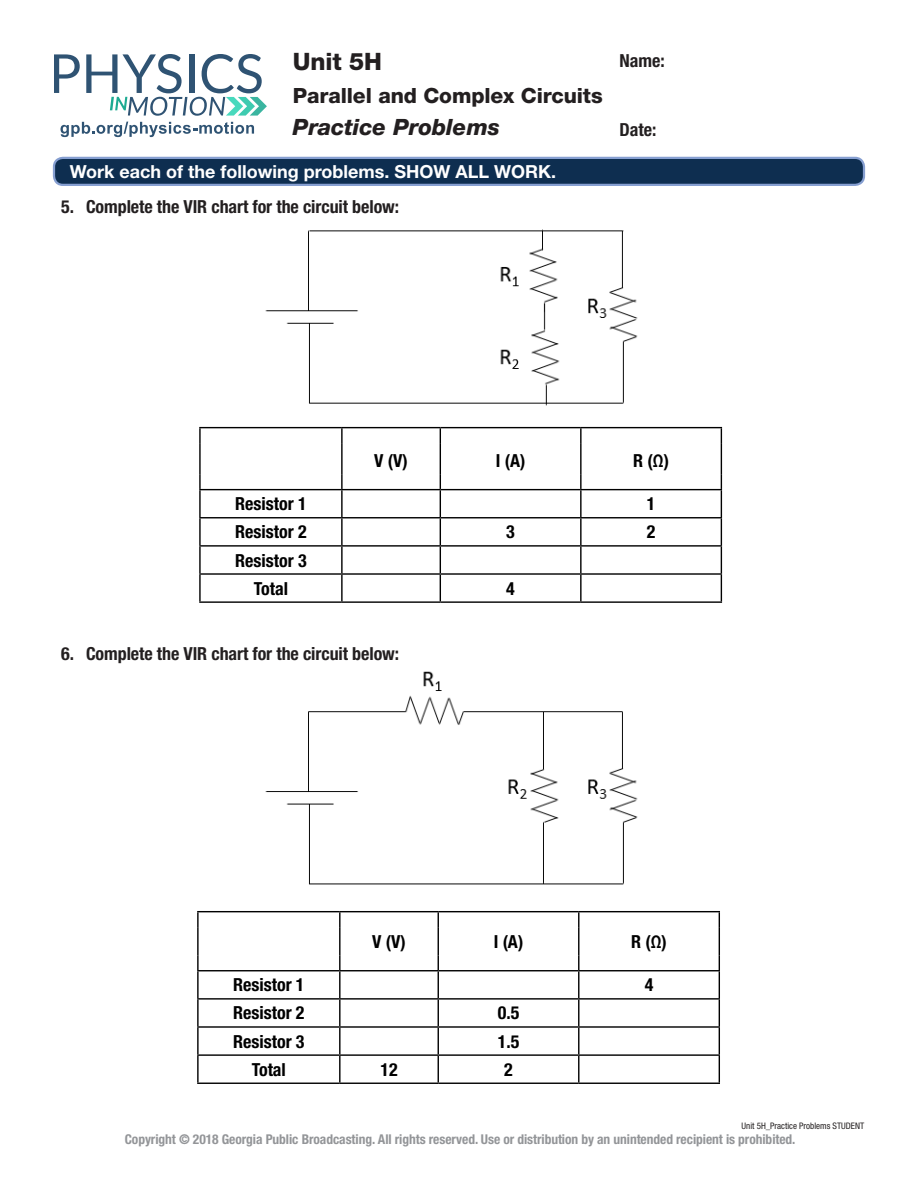
<style>
.page{position:relative;width:918px;height:1188px;background:#fff}
.page>*{position:absolute;margin:0;border:0;box-sizing:border-box;transform-origin:0 0}
.t1{font:800 24px "Helvetica Neue LT Std";letter-spacing:-.005em;color:#231f20}
.t2{font:italic 800 22.5px "Helvetica Neue LT Std";color:#231f20}
.t3{font:800 21px "Helvetica Neue LT Std";letter-spacing:-.005em;color:#231f20}
.Page_Titles_Heavy_Bo{font:700 condensed 18px "Helvetica Neue LT Std";color:#000}
.question_style{font:700 condensed 18px "Helvetica Neue LT Std";letter-spacing:-.005em;color:#231f20}
.Fillable_Blanks{font:700 18px "Helvetica Neue LT Std";color:#fff}
.t4{font:700 condensed 13.5px "Helvetica Neue LT Std";letter-spacing:-.005em;color:#939598}
.t5{font:condensed 9px "Helvetica Neue LT Std";color:#231f20}
</style>
<div class="page">
<svg style="left:54px;top:54px;width:26px;height:39px"></svg>
<svg style="left:86px;top:54px;width:181px;height:62px"></svg>
<svg style="left:61px;top:122px;width:193px;height:15px"></svg>
<img style="left:265px;top:671px;width:373px;height:214px">
<div style="left:54px;top:158px;width:810px;height:27px;background:#0e2e50;border-radius:9px"></div>
<div style="left:53px;top:157px;width:812px;height:29px;border:2px solid #869fd1;border-radius:9px"></div>
<img style="left:265px;top:229px;width:373px;height:177px">
<svg style="left:199px;top:428px;width:2px;height:15px"></svg>
<svg style="left:341px;top:428px;width:2px;height:15px"></svg>
<svg style="left:440px;top:428px;width:1px;height:15px"></svg>
<hr style="left:199px;top:427px;width:143px;height:1px;background:#000">
<hr style="left:342px;top:427px;width:98px;height:1px;background:#000">
<hr style="left:440px;top:427px;width:141px;height:1px;background:#000">
<hr style="left:581px;top:427px;width:141px;height:1px;background:#000">
<svg style="left:580px;top:428px;width:2px;height:15px"></svg>
<svg style="left:721px;top:428px;width:1px;height:15px"></svg>
<hr style="left:199px;top:443px;width:2px;height:31px;background:#000">
<hr style="left:341px;top:443px;width:2px;height:31px;background:#000">
<hr style="left:440px;top:443px;width:1px;height:31px;background:#000">
<hr style="left:580px;top:443px;width:2px;height:31px;background:#000">
<hr style="left:721px;top:443px;width:1px;height:31px;background:#000">
<svg style="left:199px;top:474px;width:2px;height:15px"></svg>
<svg style="left:341px;top:474px;width:2px;height:15px"></svg>
<svg style="left:580px;top:474px;width:2px;height:15px"></svg>
<hr style="left:199px;top:489px;width:143px;height:1px;background:#000">
<hr style="left:342px;top:489px;width:98px;height:1px;background:#000">
<hr style="left:440px;top:489px;width:141px;height:1px;background:#000">
<hr style="left:581px;top:489px;width:141px;height:1px;background:#000">
<hr style="left:199px;top:517px;width:143px;height:1px;background:#000">
<hr style="left:342px;top:517px;width:98px;height:1px;background:#000">
<hr style="left:440px;top:517px;width:141px;height:1px;background:#000">
<hr style="left:581px;top:517px;width:141px;height:1px;background:#000">
<hr style="left:199px;top:545px;width:143px;height:2px;background:#000">
<hr style="left:342px;top:545px;width:98px;height:2px;background:#000">
<hr style="left:440px;top:545px;width:141px;height:2px;background:#000">
<hr style="left:581px;top:545px;width:141px;height:2px;background:#000">
<hr style="left:199px;top:573px;width:143px;height:2px;background:#000">
<hr style="left:342px;top:573px;width:98px;height:2px;background:#000">
<hr style="left:440px;top:573px;width:141px;height:2px;background:#000">
<hr style="left:581px;top:573px;width:141px;height:2px;background:#000">
<hr style="left:199px;top:601px;width:143px;height:2px;background:#000">
<hr style="left:342px;top:601px;width:98px;height:2px;background:#000">
<hr style="left:440px;top:601px;width:141px;height:2px;background:#000">
<hr style="left:581px;top:601px;width:141px;height:2px;background:#000">
<hr style="left:199px;top:490px;width:2px;height:27px;background:#000">
<hr style="left:199px;top:518px;width:2px;height:27px;background:#000">
<hr style="left:199px;top:547px;width:2px;height:26px;background:#000">
<hr style="left:199px;top:575px;width:2px;height:26px;background:#000">
<hr style="left:341px;top:490px;width:2px;height:27px;background:#000">
<hr style="left:580px;top:490px;width:2px;height:27px;background:#000">
<hr style="left:341px;top:518px;width:2px;height:27px;background:#000">
<hr style="left:580px;top:518px;width:2px;height:27px;background:#000">
<hr style="left:341px;top:547px;width:2px;height:26px;background:#000">
<hr style="left:580px;top:547px;width:2px;height:26px;background:#000">
<hr style="left:341px;top:575px;width:2px;height:26px;background:#000">
<svg style="left:440px;top:474px;width:1px;height:127px"></svg>
<hr style="left:580px;top:575px;width:2px;height:26px;background:#000">
<svg style="left:721px;top:474px;width:1px;height:127px"></svg>
<svg style="left:197px;top:912px;width:2px;height:15px"></svg>
<svg style="left:339px;top:912px;width:2px;height:15px"></svg>
<hr style="left:197px;top:911px;width:143px;height:1px;background:#000">
<hr style="left:340px;top:911px;width:98px;height:1px;background:#000">
<hr style="left:438px;top:911px;width:141px;height:1px;background:#000">
<hr style="left:579px;top:911px;width:141px;height:1px;background:#000">
<hr style="left:197px;top:927px;width:2px;height:28px;background:#000">
<hr style="left:339px;top:927px;width:2px;height:28px;background:#000">
<svg style="left:197px;top:955px;width:2px;height:15px"></svg>
<svg style="left:339px;top:955px;width:2px;height:15px"></svg>
<hr style="left:197px;top:970px;width:143px;height:1px;background:#000">
<hr style="left:340px;top:970px;width:98px;height:1px;background:#000">
<hr style="left:438px;top:970px;width:141px;height:1px;background:#000">
<hr style="left:579px;top:970px;width:141px;height:1px;background:#000">
<hr style="left:197px;top:998px;width:143px;height:2px;background:#000">
<hr style="left:340px;top:998px;width:98px;height:2px;background:#000">
<hr style="left:438px;top:998px;width:141px;height:2px;background:#000">
<hr style="left:579px;top:998px;width:141px;height:2px;background:#000">
<hr style="left:197px;top:1026px;width:143px;height:2px;background:#000">
<hr style="left:340px;top:1026px;width:98px;height:2px;background:#000">
<hr style="left:438px;top:1026px;width:141px;height:2px;background:#000">
<hr style="left:579px;top:1026px;width:141px;height:2px;background:#000">
<hr style="left:197px;top:1054px;width:143px;height:2px;background:#000">
<hr style="left:340px;top:1054px;width:98px;height:2px;background:#000">
<hr style="left:438px;top:1054px;width:141px;height:2px;background:#000">
<hr style="left:579px;top:1054px;width:141px;height:2px;background:#000">
<hr style="left:197px;top:1083px;width:143px;height:1px;background:#000">
<hr style="left:340px;top:1083px;width:98px;height:1px;background:#000">
<hr style="left:438px;top:1083px;width:141px;height:1px;background:#000">
<hr style="left:579px;top:1083px;width:141px;height:1px;background:#000">
<hr style="left:197px;top:971px;width:2px;height:27px;background:#000">
<hr style="left:197px;top:1000px;width:2px;height:26px;background:#000">
<hr style="left:197px;top:1028px;width:2px;height:26px;background:#000">
<hr style="left:197px;top:1056px;width:2px;height:27px;background:#000">
<hr style="left:339px;top:971px;width:2px;height:27px;background:#000">
<hr style="left:339px;top:1000px;width:2px;height:26px;background:#000">
<hr style="left:339px;top:1028px;width:2px;height:26px;background:#000">
<hr style="left:339px;top:1056px;width:2px;height:27px;background:#000">
<svg style="left:438px;top:912px;width:1px;height:171px"></svg>
<svg style="left:578px;top:912px;width:1px;height:171px"></svg>
<svg style="left:719px;top:912px;width:1px;height:171px"></svg>
<h1 class="t1" style="left:293px;top:47px;width:91px">Unit 5H</h1>
<h3 class="t3" style="left:293px;top:83px;width:311px">Parallel and Complex Circuits</h3>
<h2 class="t2" style="left:293px;top:113px;width:209px">Practice Problems</h2>
<p class="Fillable_Blanks" style="left:70px;top:160px;width:488px">Work each of the following problems. SHOW ALL WORK.</p>
<p class="question_style" style="left:61px;top:195px;width:339px">5. Complete the VIR chart for the circuit below:</p>
<h3 class="question_style" style="left:620px;top:50px;width:47px">Name:</h3>
<h3 class="question_style" style="left:620px;top:119px;width:38px">Date:</h3>
<p class="Page_Titles_Heavy_Bo" style="left:374px;top:449px;width:35px">V (V)</p>
<p class="Page_Titles_Heavy_Bo" style="left:496px;top:449px;width:31px">I (A)</p>
<p class="Page_Titles_Heavy_Bo" style="left:633px;top:449px;width:37px">R (Ω)</p>
<p class="Page_Titles_Heavy_Bo" style="left:235px;top:493px;width:73px">Resistor 1</p>
<p class="Page_Titles_Heavy_Bo" style="left:647px;top:493px;width:10px">1</p>
<p class="Page_Titles_Heavy_Bo" style="left:235px;top:521px;width:73px">Resistor 2</p>
<p class="Page_Titles_Heavy_Bo" style="left:506px;top:521px;width:10px">3</p>
<p class="Page_Titles_Heavy_Bo" style="left:647px;top:521px;width:10px">2</p>
<p class="Page_Titles_Heavy_Bo" style="left:235px;top:549px;width:73px">Resistor 3</p>
<p class="Page_Titles_Heavy_Bo" style="left:254px;top:577px;width:36px">Total</p>
<p class="Page_Titles_Heavy_Bo" style="left:506px;top:577px;width:10px">4</p>
<p class="question_style" style="left:61px;top:642px;width:339px">6. Complete the VIR chart for the circuit below:</p>
<p class="Page_Titles_Heavy_Bo" style="left:372px;top:930px;width:35px">V (V)</p>
<p class="Page_Titles_Heavy_Bo" style="left:494px;top:930px;width:31px">I (A)</p>
<p class="Page_Titles_Heavy_Bo" style="left:631px;top:930px;width:37px">R (Ω)</p>
<p class="Page_Titles_Heavy_Bo" style="left:233px;top:974px;width:73px">Resistor 1</p>
<p class="Page_Titles_Heavy_Bo" style="left:645px;top:974px;width:10px">4</p>
<p class="Page_Titles_Heavy_Bo" style="left:233px;top:1002px;width:73px">Resistor 2</p>
<p class="Page_Titles_Heavy_Bo" style="left:498px;top:1002px;width:23px">0.5</p>
<p class="Page_Titles_Heavy_Bo" style="left:233px;top:1030px;width:73px">Resistor 3</p>
<p class="Page_Titles_Heavy_Bo" style="left:498px;top:1030px;width:23px">1.5</p>
<p class="Page_Titles_Heavy_Bo" style="left:252px;top:1058px;width:36px">Total</p>
<p class="Page_Titles_Heavy_Bo" style="left:380px;top:1058px;width:19px">12</p>
<p class="Page_Titles_Heavy_Bo" style="left:504px;top:1058px;width:10px">2</p>
<p class="t5" style="left:742px;top:1121px;width:124px">Unit 5H_Practice Problems STUDENT</p>
<p class="t4" style="left:125px;top:1131px;width:672px">Copyright © 2018 Georgia Public Broadcasting. All rights reserved. Use or distribution by an unintended recipient is prohibited.</p>
</div>
